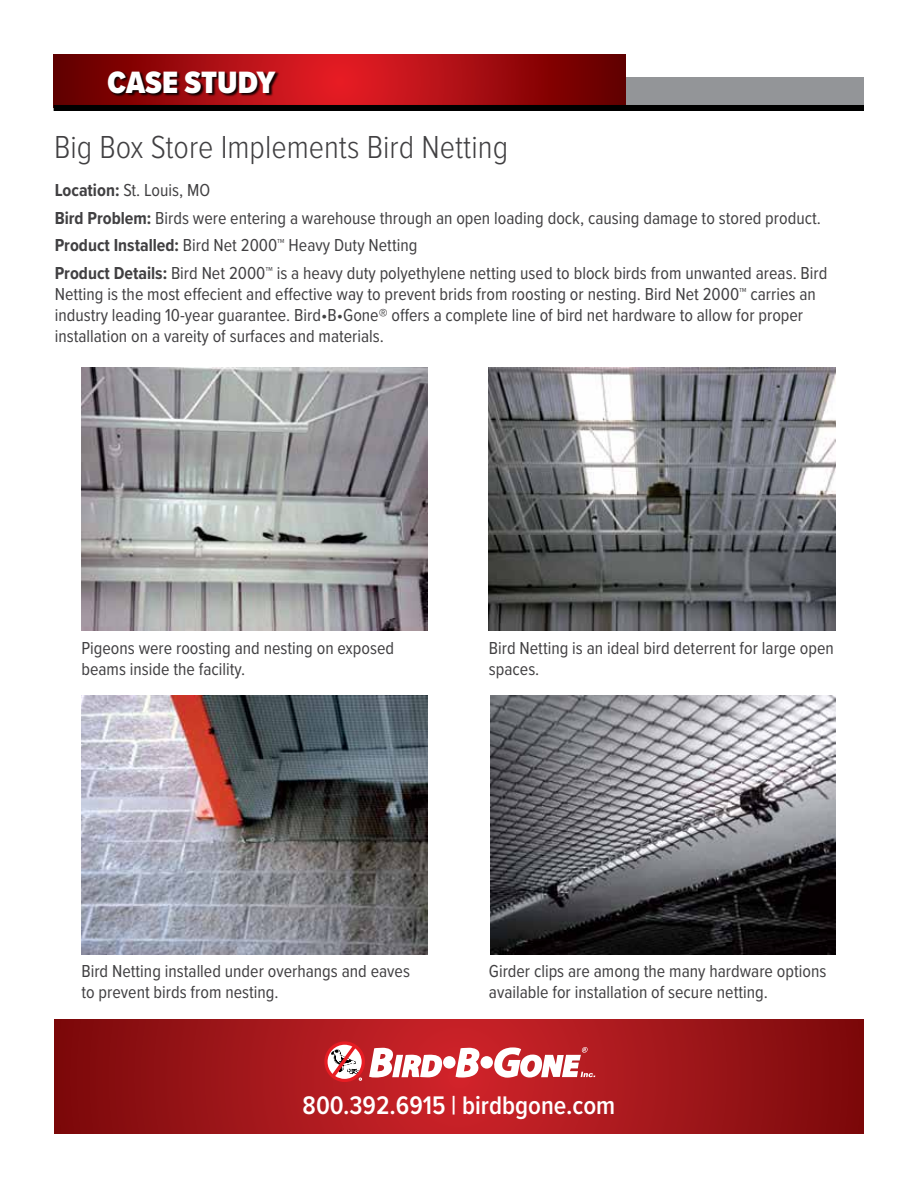
<style>
.page{position:relative;width:918px;height:1188px;background:#fff}
.page>*{position:absolute;margin:0;border:0;box-sizing:border-box;transform-origin:0 0}
.t1{font:300 33px "Proxima Nova Cond";color:#414042}
.t2{font:900 32.1px "Proxima Nova Cond";color:#fff}
.t3{font:600 26.4px "Proxima Nova Cond";color:#fff}
.t4{font:18px/21px "Proxima Nova Cond";color:#414042}
.s1{font-weight:700}
</style>
<div class="page">
<div style="left:593px;top:78px;width:271px;height:33px;background:#939598"></div>
<svg style="left:54px;top:54px;width:571px;height:51px;background:#a30c10"></svg>
<div style="left:108px;top:71px;width:172px;height:27px;background:#000;opacity:.9"></div>
<svg style="left:54px;top:1019px;width:810px;height:115px;background:#a01519"></svg>
<svg style="left:456px;top:1048px;width:24px;height:30px"></svg>
<div style="left:480px;top:1056px;width:13px;height:13px;background:#fff;border-radius:50%"></div>
<div style="left:443px;top:1056px;width:13px;height:13px;background:#fff;border-radius:50%"></div>
<svg style="left:492px;top:1047px;width:103px;height:31px"></svg>
<svg style="left:324px;top:1041px;width:119px;height:41px"></svg>
<div style="left:54px;top:105px;width:810px;height:6px;background:#000"></div>
<img style="left:81px;top:368px;width:346px;height:263px">
<img style="left:489px;top:368px;width:347px;height:263px">
<img style="left:81px;top:696px;width:346px;height:258px">
<img style="left:490px;top:696px;width:346px;height:258px">
<h2 class="t2" style="left:108px;top:59px;width:169px">CASE STUDY</h2>
<h1 class="t1" style="left:54px;top:122px;width:456px">Big Box Store Implements Bird Netting</h1>
<p class="t4" style="left:55px;top:175px;width:774px;line-height:27.8px"><span class="s1">Location:</span> St. Louis, MO<br><span class="s1">Bird Problem:</span> Birds were entering a warehouse through an open loading dock, causing damage to stored product.<br><span class="s1">Product Installed:</span> Bird Net 2000™ Heavy Duty Netting<br><span class="s1">Product Details:</span> Bird Net 2000™ is a heavy duty polyethylene netting used to block birds from unwanted areas. Bird</p>
<p class="t4" style="left:55px;top:283px;width:763px">Netting is the most effecient and effective way to prevent brids from roosting or nesting. Bird Net 2000™ carries an industry leading 10-year guarantee. Bird•B•Gone® offers a complete line of bird net hardware to allow for proper installation on a vareity of surfaces and materials.</p>
<p class="t4" style="left:81px;top:636px;width:314px">Pigeons were roosting and nesting on exposed beams inside the facility.</p>
<p class="t4" style="left:489px;top:636px;width:346px">Bird Netting is an ideal bird deterrent for large open spaces.</p>
<p class="t4" style="left:81px;top:960px;width:330px">Bird Netting installed under overhangs and eaves to prevent birds from nesting.</p>
<p class="t4" style="left:489px;top:960px;width:339px">Girder clips are among the many hardware options available for installation of secure netting.</p>
<h3 class="t3" style="left:303px;top:1086px;width:314px">800.392.6915 | birdbgone.com</h3>
</div>
